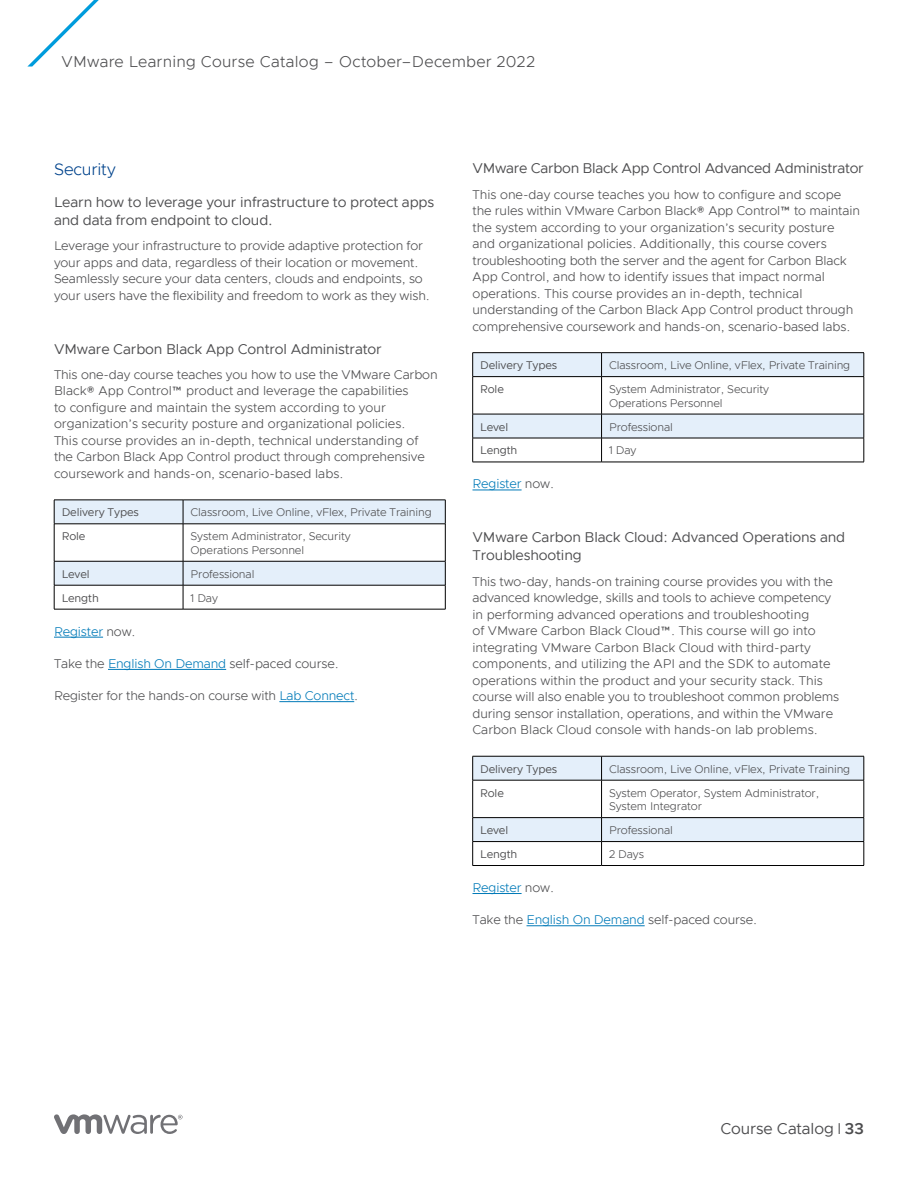
<style>
.page{position:relative;width:918px;height:1188px;background:#fff}
.page>*{position:absolute;margin:0;border:0;box-sizing:border-box;transform-origin:0 0}
.t1{font:300 16.5px "Metropolis";letter-spacing:-.01em;color:#00438c}
.t2{font:300 15.75px "Metropolis";letter-spacing:.015em;color:#4d4d4f}
.t3{font:15.75px "Metropolis";letter-spacing:-.005em;color:#4d4d4f}
.t4{font:14.25px/18px "Metropolis";letter-spacing:-.01em;color:#4d4d4f}
.t5{font:300 12.75px/16.5px "Metropolis";letter-spacing:-.01em;color:#4d4d4f}
.t6{font:300 12.75px "Metropolis";letter-spacing:-.01em;color:#007ab8}
.t7{font:300 11.25px/13.5px "Metropolis";letter-spacing:-.01em;color:#4d4d4f}
.t8{font:11.25px "Metropolis";letter-spacing:-.01em;color:#4d4d4f}
.s1{color:#4d4d4f}
.s2{color:#007ab8}
.s3{font-family:"Times"}
.s4{font-weight:600}
</style>
<div class="page">
<svg style="left:27px;top:0;width:72px;height:67px"></svg>
<hr style="left:54px;top:637px;width:49px;height:1px;background:#007ab8">
<hr style="left:108px;top:669px;width:118px;height:1px;background:#007ab8">
<hr style="left:279px;top:701px;width:75px;height:1px;background:#007ab8">
<hr style="left:183px;top:609px;width:263px;height:1px;background:#000">
<hr style="left:54px;top:609px;width:129px;height:1px;background:#000">
<svg style="left:54px;top:501px;width:392px;height:108px"></svg>
<hr style="left:54px;top:500px;width:129px;height:1px;background:#000">
<hr style="left:183px;top:500px;width:263px;height:1px;background:#000">
<hr style="left:54px;top:524px;width:129px;height:1px;background:#000">
<hr style="left:183px;top:524px;width:263px;height:1px;background:#000">
<hr style="left:472px;top:490px;width:50px;height:1px;background:#007ab8">
<hr style="left:472px;top:893px;width:50px;height:1px;background:#007ab8">
<hr style="left:527px;top:926px;width:118px;height:1px;background:#007ab8">
<hr style="left:602px;top:462px;width:262px;height:1px;background:#000">
<hr style="left:472px;top:462px;width:130px;height:1px;background:#000">
<svg style="left:472px;top:353px;width:393px;height:109px"></svg>
<hr style="left:472px;top:352px;width:130px;height:1px;background:#000">
<hr style="left:602px;top:352px;width:262px;height:1px;background:#000">
<hr style="left:472px;top:376px;width:130px;height:1px;background:#000">
<hr style="left:602px;top:376px;width:262px;height:1px;background:#000">
<svg style="left:472px;top:756px;width:393px;height:110px"></svg>
<hr style="left:472px;top:756px;width:130px;height:1px;background:#000">
<hr style="left:602px;top:756px;width:262px;height:1px;background:#000">
<hr style="left:472px;top:780px;width:130px;height:1px;background:#000">
<hr style="left:602px;top:780px;width:262px;height:1px;background:#000">
<svg style="left:54px;top:1114px;width:129px;height:20px"></svg>
<p class="t2" style="left:62px;top:52px;width:475px">VMware Learning Course Catalog – October–December 2022</p>
<p class="t1" style="left:54px;top:159px;width:63px">Security</p>
<p class="t4" style="left:54px;top:193px;width:382px">Learn how to leverage your infrastructure to protect apps and data from endpoint to cloud.</p>
<p class="t5" style="left:54px;top:237px;width:377px">Leverage your infrastructure to provide adaptive protection for your apps and data, regardless of their location or movement.<br>Seamlessly secure your data centers, clouds and endpoints, so your users have the flexibility and freedom to work as they wish.</p>
<p class="t4" style="left:54px;top:340px;width:329px">VMware Carbon Black App Control Administrator</p>
<p class="t5" style="left:54px;top:366px;width:385px">This one-day course teaches you how to use the VMware Carbon Black® App Control™ product and leverage the capabilities<br>to configure and maintain the system according to your organization’s security posture and organizational policies.<br>This course provides an in-depth, technical understanding of the Carbon Black App Control product through comprehensive coursework and hands-on, scenario-based labs.</p>
<p class="t8" style="left:62px;top:505px;width:79px">Delivery Types</p>
<p class="t7" style="left:191px;top:506px;width:243px">Classroom, Live Online, vFlex, Private Training</p>
<p class="t8" style="left:62px;top:529px;width:25px">Role</p>
<p class="t7" style="left:191px;top:530px;width:162px">System Administrator, Security<br>Operations Personnel</p>
<p class="t8" style="left:62px;top:567px;width:30px">Level</p>
<p class="t7" style="left:191px;top:567px;width:65px">Professional</p>
<p class="t8" style="left:62px;top:591px;width:39px">Length</p>
<p class="t7" style="left:191px;top:591px;width:29px">1 Day</p>
<p class="t6" style="left:54px;top:623px;width:83px">Register <span class="s1">now.</span></p>
<p class="t5" style="left:54px;top:655px;width:286px">Take the <span class="s2">English On Demand</span> self-paced course.</p>
<p class="t5" style="left:54px;top:687px;width:306px">Register for the hands-on course with <span class="s2">Lab Connect</span>.</p>
<p class="t4" style="left:472px;top:159px;width:393px">VMware Carbon Black App Control Advanced Administrator</p>
<p class="t5" style="left:472px;top:186px;width:389px">This one-day course teaches you how to configure and scope the rules within VMware Carbon Black® App Control™ to maintain the system according to your organization’s security posture and organizational policies. Additionally, this course covers troubleshooting both the server and the agent for Carbon Black App Control, and how to identify issues that impact normal operations. This course provides an in-depth, technical understanding of the Carbon Black App Control product through comprehensive coursework and hands-on, scenario-based labs.</p>
<p class="t8" style="left:480px;top:358px;width:79px">Delivery Types</p>
<p class="t7" style="left:609px;top:358px;width:243px">Classroom, Live Online, vFlex, Private Training</p>
<p class="t8" style="left:480px;top:382px;width:25px">Role</p>
<p class="t7" style="left:609px;top:382px;width:162px">System Administrator, Security<br>Operations Personnel</p>
<p class="t8" style="left:480px;top:420px;width:30px">Level</p>
<p class="t7" style="left:609px;top:420px;width:65px">Professional</p>
<p class="t8" style="left:480px;top:444px;width:39px">Length</p>
<p class="t7" style="left:609px;top:444px;width:29px">1 Day</p>
<p class="t6" style="left:472px;top:476px;width:83px">Register <span class="s1">now.</span></p>
<p class="t4" style="left:472px;top:528px;width:374px">VMware Carbon Black Cloud: Advanced Operations and<br>Troubleshooting</p>
<p class="t5" style="left:472px;top:573px;width:368px">This two-day, hands-on training course provides you with the advanced knowledge, skills and tools to achieve competency in performing advanced operations and troubleshooting<br>of VMware Carbon Black Cloud™. This course will go into integrating VMware Carbon Black Cloud with third-party components, and utilizing the API and the SDK to automate operations within the product and your security stack. This course will also enable you to troubleshoot common problems during sensor installation, operations, and within the VMware Carbon Black Cloud console with hands-on lab problems.</p>
<p class="t8" style="left:480px;top:762px;width:79px">Delivery Types</p>
<p class="t7" style="left:609px;top:762px;width:243px">Classroom, Live Online, vFlex, Private Training</p>
<p class="t8" style="left:480px;top:786px;width:25px">Role</p>
<p class="t7" style="left:609px;top:786px;width:212px">System Operator, System Administrator,<br>System Integrator</p>
<p class="t8" style="left:480px;top:823px;width:30px">Level</p>
<p class="t7" style="left:609px;top:823px;width:65px">Professional</p>
<p class="t8" style="left:480px;top:847px;width:39px">Length</p>
<p class="t7" style="left:609px;top:847px;width:36px">2 Days</p>
<p class="t6" style="left:472px;top:880px;width:83px">Register <span class="s1">now.</span></p>
<p class="t5" style="left:472px;top:912px;width:286px">Take the <span class="s2">English On Demand</span> self-paced course.</p>
<p class="t3" style="left:720px;top:1119px;width:145px">Course Catalog <span class="s3">|</span> <span class="s4">33</span></p>
</div>
